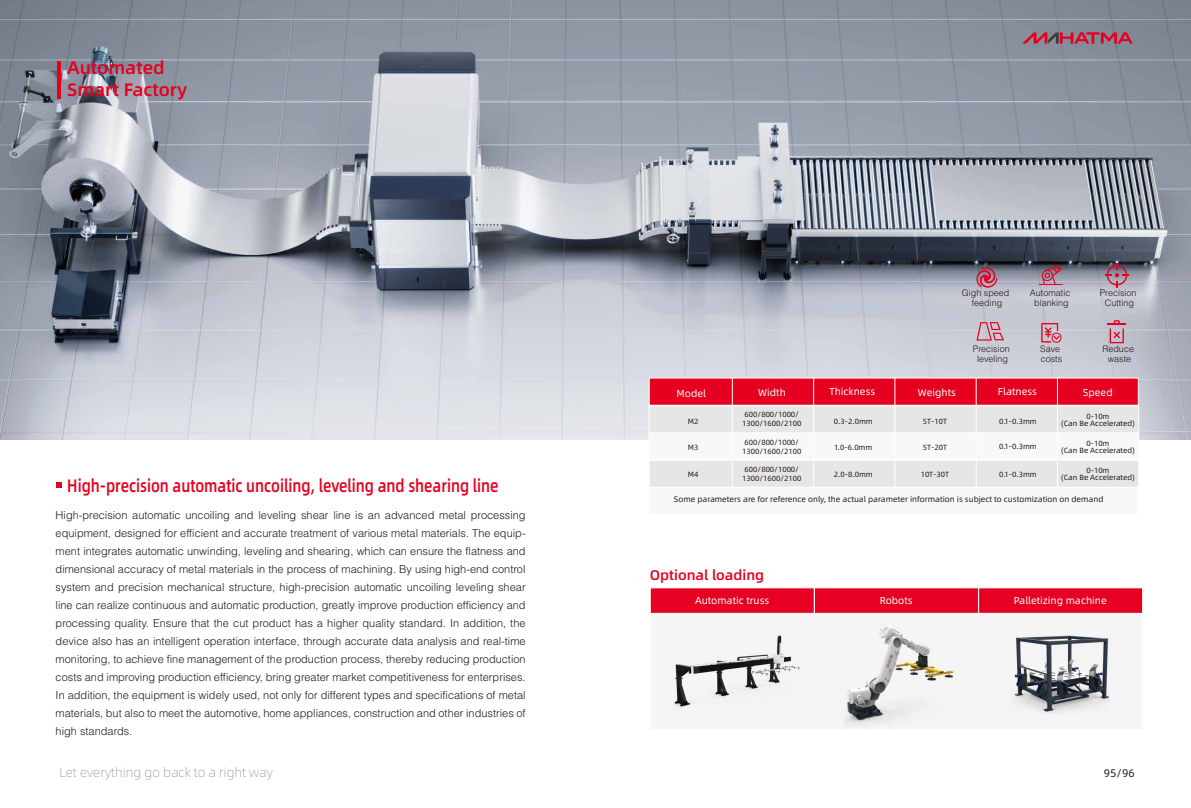
<style>
.page{position:relative;width:1191px;height:808px;background:#fff}
.page>*{position:absolute;margin:0;border:0;box-sizing:border-box;transform-origin:0 0}
.t1{font:500 18px "Alibaba Pu Hui Ti";color:#e60020;scale:.79 1}
.t2{font:500 18px/21.6px "Alibaba Pu Hui Ti";color:#e60020}
.t3{font:500 14px "Alibaba Pu Hui Ti";color:#e60021}
.t4{font:300 13px "Alibaba Pu Hui Ti";color:#9fa0a0}
.t5{font:300 11px/18px "Helvetica";color:#221815;text-align:justify}
.t6{font:11px "Alibaba Pu Hui Ti";color:#221815}
.t7{font:10px "Alibaba Pu Hui Ti";color:#fff}
.t8{font:300 9px/10px "Helvetica";color:#221815;text-align:center}
.t9{font:8px "Alibaba Pu Hui Ti";color:#221815}
.t10{font:7.5px/9px "Alibaba Pu Hui Ti";color:#221815;text-align:center}
</style>
<div class="page">
<img style="left:0;top:0;width:1191px;height:439px">
<hr style="left:57px;top:61px;width:3px;height:37px;background:#e60020">
<div style="left:649px;top:378px;width:489px;height:28px;background:#e60020"></div>
<div style="left:648px;top:405px;width:491px;height:28px;background:#e6e6e6;border:1px solid #fff"></div>
<div style="left:648px;top:433px;width:491px;height:28px;background:#f7f8f8"></div>
<div style="left:648px;top:460px;width:491px;height:28px;background:#e6e6e6;border:1px solid #fff"></div>
<hr style="left:732px;top:378px;width:1px;height:109px;background:#fff">
<hr style="left:894px;top:378px;width:1px;height:109px;background:#fff">
<hr style="left:975px;top:378px;width:1px;height:109px;background:#fff">
<hr style="left:1057px;top:378px;width:1px;height:109px;background:#fff">
<hr style="left:813px;top:378px;width:1px;height:109px;background:#fff">
<svg style="left:976px;top:322px;width:28px;height:19px"></svg>
<svg style="left:1039px;top:265px;width:24px;height:20px"></svg>
<svg style="left:1041px;top:323px;width:20px;height:20px"></svg>
<svg style="left:1107px;top:320px;width:18px;height:23px"></svg>
<svg style="left:976px;top:267px;width:21px;height:21px"></svg>
<svg style="left:1105px;top:263px;width:24px;height:24px"></svg>
<svg style="left:56px;top:482px;width:6px;height:6px"></svg>
<div style="left:649px;top:487px;width:489px;height:28px;background:#f7f8f8"></div>
<svg style="left:669px;top:624px;width:442px;height:105px"></svg>
<svg style="left:1022px;top:32px;width:110px;height:12px"></svg>
<div style="left:650px;top:587px;width:164px;height:27px;background:#e60021;border:1px solid #fff"></div>
<div style="left:814px;top:587px;width:164px;height:27px;background:#e60021;border:1px solid #fff"></div>
<div style="left:978px;top:587px;width:165px;height:27px;background:#e60021;border:1px solid #fff"></div>
<h1 class="t2" style="left:67px;top:56px;width:122px">Automated<br>Smart Factory</h1>
<h1 class="t1" style="left:67px;top:471px;width:547px">High-precision automatic uncoiling, leveling and shearing line</h1>
<p class="t5" style="left:56px;top:506px;width:471px">High-precision automatic uncoiling and leveling shear line is an advanced metal processing equipment, designed for efficient and accurate treatment of various metal materials. The equip&shy;ment integrates automatic unwinding, leveling and shearing, which can ensure the flatness and dimensional accuracy of metal materials in the process of machining. By using high-end control system and precision mechanical structure, high-precision automatic uncoiling leveling shear line can realize continuous and automatic production, greatly improve production efficiency and processing quality. Ensure that the cut product has a higher quality standard. In addition, the device also has an intelligent operation interface, through accurate data analysis and real-time monitoring, to achieve fine management of the production process, thereby reducing production costs and improving production efficiency, bring greater market competitiveness for enterprises.<br>In addition, the equipment is widely used, not only for different types and specifications of metal materials, but also to meet the automotive, home appliances, construction and other industries of high standards.</p>
<p class="t8" style="left:962px;top:288px;width:49px">Gigh speed feeding</p>
<p class="t8" style="left:973px;top:344px;width:38px">Precision leveling</p>
<p class="t8" style="left:1030px;top:288px;width:42px">Automatic blanking</p>
<p class="t8" style="left:1099px;top:288px;width:38px">Precision<br>Cutting</p>
<p class="t8" style="left:1040px;top:344px;width:24px;text-align:left">Save costs</p>
<p class="t8" style="left:1102px;top:344px;width:33px">Reduce waste</p>
<p class="t7" style="left:829px;top:384px;width:47px">Thickness</p>
<p class="t7" style="left:998px;top:384px;width:41px">Flatness</p>
<p class="t7" style="left:1082px;top:385px;width:31px">Speed</p>
<p class="t10" style="left:1061px;top:412px;width:75px;line-height:7px">0-10m<br>(Can Be Accelerated)</p>
<p class="t10" style="left:1061px;top:439px;width:75px;line-height:7px">0-10m<br>(Can Be Accelerated)</p>
<p class="t10" style="left:1061px;top:466px;width:75px;line-height:7px">0-10m<br>(Can Be Accelerated)</p>
<p class="t7" style="left:918px;top:385px;width:39px">Weights</p>
<p class="t7" style="left:676px;top:386px;width:31px">Model</p>
<p class="t7" style="left:758px;top:385px;width:29px">Width</p>
<p class="t10" style="left:688px;top:416px;width:12px">M2</p>
<p class="t10" style="left:742px;top:409px;width:61px">600/800/1000/<br>1300/1600/2100</p>
<p class="t10" style="left:834px;top:416px;width:40px">0.3-2.0mm</p>
<p class="t10" style="left:742px;top:438px;width:61px">600/800/1000/<br>1300/1600/2100</p>
<p class="t10" style="left:742px;top:465px;width:61px">600/800/1000/<br>1300/1600/2100</p>
<p class="t10" style="left:999px;top:416px;width:39px">0.1-0.3mm</p>
<p class="t10" style="left:999px;top:441px;width:39px">0.1-0.3mm</p>
<p class="t10" style="left:999px;top:469px;width:39px">0.1-0.3mm</p>
<p class="t10" style="left:922px;top:416px;width:26px">5T-10T</p>
<p class="t10" style="left:922px;top:443px;width:26px">5T-20T</p>
<p class="t10" style="left:920px;top:469px;width:30px">10T-30T</p>
<p class="t10" style="left:688px;top:443px;width:12px">M3</p>
<p class="t10" style="left:688px;top:470px;width:12px">M4</p>
<p class="t10" style="left:689px;top:496px;width:10px">T6</p>
<p class="t10" style="left:834px;top:443px;width:40px">1.0-6.0mm</p>
<p class="t10" style="left:834px;top:469px;width:40px">2.0-8.0mm</p>
<p class="t9" style="left:674px;top:493px;width:431px">Some parameters are for reference only, the actual parameter information is subject to customization on demand</p>
<p class="t3" style="left:650px;top:564px;width:116px">Optional loading</p>
<p class="t7" style="left:695px;top:593px;width:76px">Automatic truss</p>
<p class="t7" style="left:879px;top:593px;width:34px">Robots</p>
<p class="t7" style="left:1013px;top:593px;width:95px">Palletizing machine</p>
<p class="t4" style="left:60px;top:763px;width:215px">Let everything go back to a right way</p>
<p class="t6" style="left:1103px;top:764px;width:32px">95/96</p>
</div>
